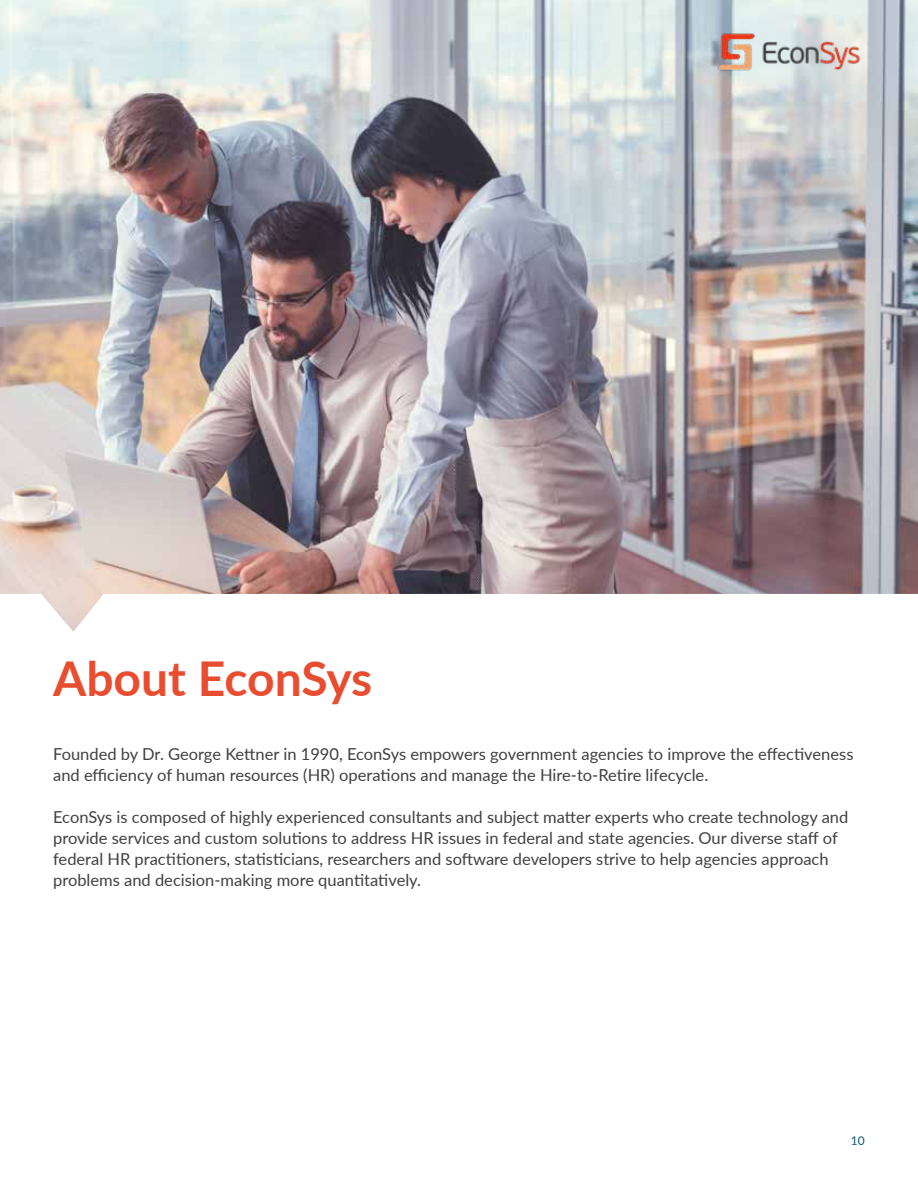
<style>
.page{position:relative;width:918px;height:1188px;background:#fff}
.page>*{position:absolute;margin:0;border:0;box-sizing:border-box;transform-origin:0 0}
.t1{font:700 48px "Lato";letter-spacing:-.005em;color:#e84d30}
.t2{font:16.5px/21px "Lato";color:#404042}
.t3{font:12px "Lato";color:#0f5773}
</style>
<div class="page">
<img style="left:0;top:0;width:918px;height:632px">
<h1 class="t1" style="left:53px;top:643px;width:321px">About EconSys</h1>
<p class="t2" style="left:53px;top:742px;width:802px">Founded by Dr. George Kettner in 1990, EconSys empowers government agencies to improve the effectiveness and efficiency of human resources (HR) operations and manage the Hire-to-Retire lifecycle.</p>
<p class="t2" style="left:53px;top:806px;width:797px">EconSys is composed of highly experienced consultants and subject matter experts who create technology and provide services and custom solutions to address HR issues in federal and state agencies. Our diverse staff of federal HR practitioners, statisticians, researchers and software developers strive to help agencies approach problems and decision-making more quantitatively.</p>
<p class="t3" style="left:851px;top:1133px;width:15px">10</p>
</div>
